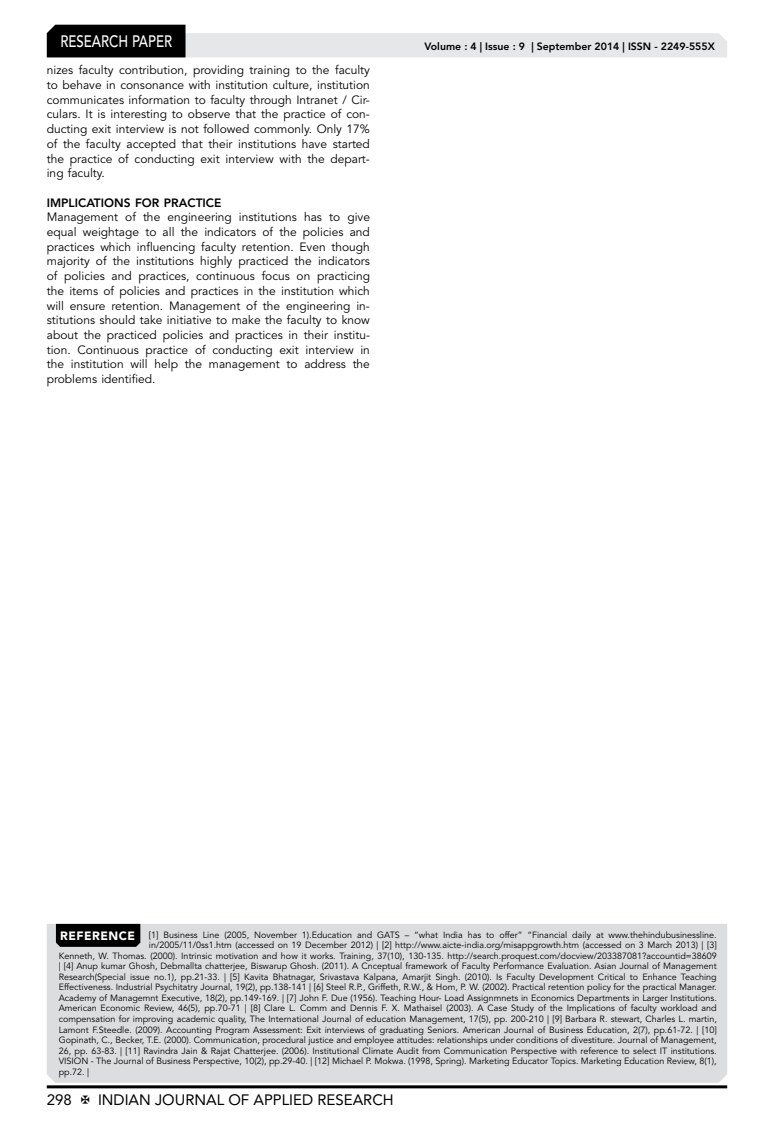
<style>
.page{position:relative;width:774px;height:1136px;background:#fff}
.page>*{position:absolute;margin:0;border:0;box-sizing:border-box;transform-origin:0 0}
.t1{font:500 16.5px "Avenir LT Std";color:#fff;scale:.8 1}
.t2{font:15px "Avenir LT Std";color:#000}
.t3{font:12px/14.7px "Avenir LT Std";color:#000;text-align:justify}
.t4{font:800 12px "Avenir LT Std";color:#000}
.t5{font:800 10.5px "Avenir LT Std";color:#000}
.t6{font:9px "Avenir LT Std";color:#000}
.s1{font-weight:900;font-size:12px;color:#fff}
</style>
<div class="page">
<hr style="left:47px;top:1085px;width:680px;height:3px;background:#000">
<svg style="left:47px;top:25px;width:680px;height:32px"></svg>
<div style="left:47px;top:923px;width:680px;height:159px;background:#dcddde"></div>
<div style="left:56px;top:923px;width:84px;height:23px;background:#000"></div>
<h1 class="t1" style="left:60px;top:32px;width:139px">RESEARCH PAPER</h1>
<p class="t3" style="left:47px;top:63px;width:325px">nizes faculty contribution, providing training to the faculty to behave in consonance with institution culture, institution communicates information to faculty through Intranet / Cir&shy;culars. It is interesting to observe that the practice of con&shy;ducting exit interview is not followed commonly. Only 17% of the faculty accepted that their institutions have started the practice of conducting exit interview with the depart&shy;ing faculty.</p>
<h3 class="t4" style="left:47px;top:195px;width:176px">IMPLICATIONS FOR PRACTICE</h3>
<p class="t3" style="left:47px;top:210px;width:325px">Management of the engineering institutions has to give equal weightage to all the indicators of the policies and practices which influencing faculty retention. Even though majority of the institutions highly practiced the indicators of policies and practices, continuous focus on practicing the items of policies and practices in the institution which will ensure retention. Management of the engineering in&shy;stitutions should take initiative to make the faculty to know about the practiced policies and practices in their institu&shy;tion. Continuous practice of conducting exit interview in the institution will help the management to address the problems identified.</p>
<p class="t5" style="left:424px;top:41px;width:292px">Volume : 4 | Issue : 9 | September 2014 | ISSN - 2249-555X</p>
<p class="t6" style="left:60px;top:929px;width:658px"><span class="s1">REFERENCE</span> [1] Business Line (2005, November 1).Education and GATS – “what India has to offer” “Financial daily at www.thehindubusinessline.</p>
<p class="t6" style="left:149px;top:940px;width:569px">in/2005/11/0ss1.htm (accessed on 19 December 2012) | [2] http://www.aicte-india.org/misappgrowth.htm (accessed on 3 March 2013) | [3]</p>
<p class="t6" style="left:59px;top:950px;width:660px">Kenneth, W. Thomas. (2000). Intrinsic motivation and how it works. Training, 37(10), 130-135. http://search.proquest.com/docview/203387081?accountid=38609</p>
<p class="t6" style="left:59px;top:961px;width:659px">| [4] Anup kumar Ghosh, Debmallta chatterjee, Biswarup Ghosh. (2011). A Cnceptual framework of Faculty Performance Evaluation. Asian Journal of Management</p>
<p class="t6" style="left:59px;top:971px;width:659px">Research(Special issue no.1), pp.21-33. | [5] Kavita Bhatnagar, Srivastava Kalpana, Amarjit Singh. (2010). Is Faculty Development Critical to Enhance Teaching</p>
<p class="t6" style="left:59px;top:982px;width:659px">Effectiveness. Industrial Psychitatry Journal, 19(2), pp.138-141 | [6] Steel R.P., Griffeth, R.W., &amp; Hom, P. W. (2002). Practical retention policy for the practical Manager.</p>
<p class="t6" style="left:59px;top:992px;width:660px">Academy of Managemnt Executive, 18(2), pp.149-169. | [7] John F. Due (1956). Teaching Hour- Load Assignmnets in Economics Departments in Larger Institutions.</p>
<p class="t6" style="left:59px;top:1003px;width:659px">American Economic Review, 46(5), pp.70-71 | [8] Clare L. Comm and Dennis F. X. Mathaisel (2003). A Case Study of the Implications of faculty workload and</p>
<p class="t6" style="left:59px;top:1013px;width:660px">compensation for improving academic quality, The International Journal of education Management, 17(5), pp. 200-210 | [9] Barbara R. stewart, Charles L. martin,</p>
<p class="t6" style="left:59px;top:1024px;width:659px">Lamont F.Steedle. (2009). Accounting Program Assessment: Exit interviews of graduating Seniors. American Journal of Business Education, 2(7), pp.61-72. | [10]</p>
<p class="t6" style="left:59px;top:1034px;width:660px">Gopinath, C., Becker, T.E. (2000). Communication, procedural justice and employee attitudes: relationships under conditions of divestiture. Journal of Management,</p>
<p class="t6" style="left:59px;top:1045px;width:659px">26, pp. 63-83. | [11] Ravindra Jain &amp; Rajat Chatterjee. (2006). Institutional Climate Audit from Communication Perspective with reference to select IT institutions.</p>
<p class="t6" style="left:59px;top:1055px;width:659px">VISION - The Journal of Business Perspective, 10(2), pp.29-40. | [12] Michael P. Mokwa. (1998, Spring). Marketing Educator Topics. Marketing Education Review, 8(1),</p>
<p class="t6" style="left:59px;top:1066px;width:32px">pp.72. |</p>
<h2 class="t2" style="left:47px;top:1090px;width:27px">298</h2>
<h2 class="t2" style="left:98px;top:1090px;width:297px">INDIAN JOURNAL OF APPLIED RESEARCH</h2>
</div>
